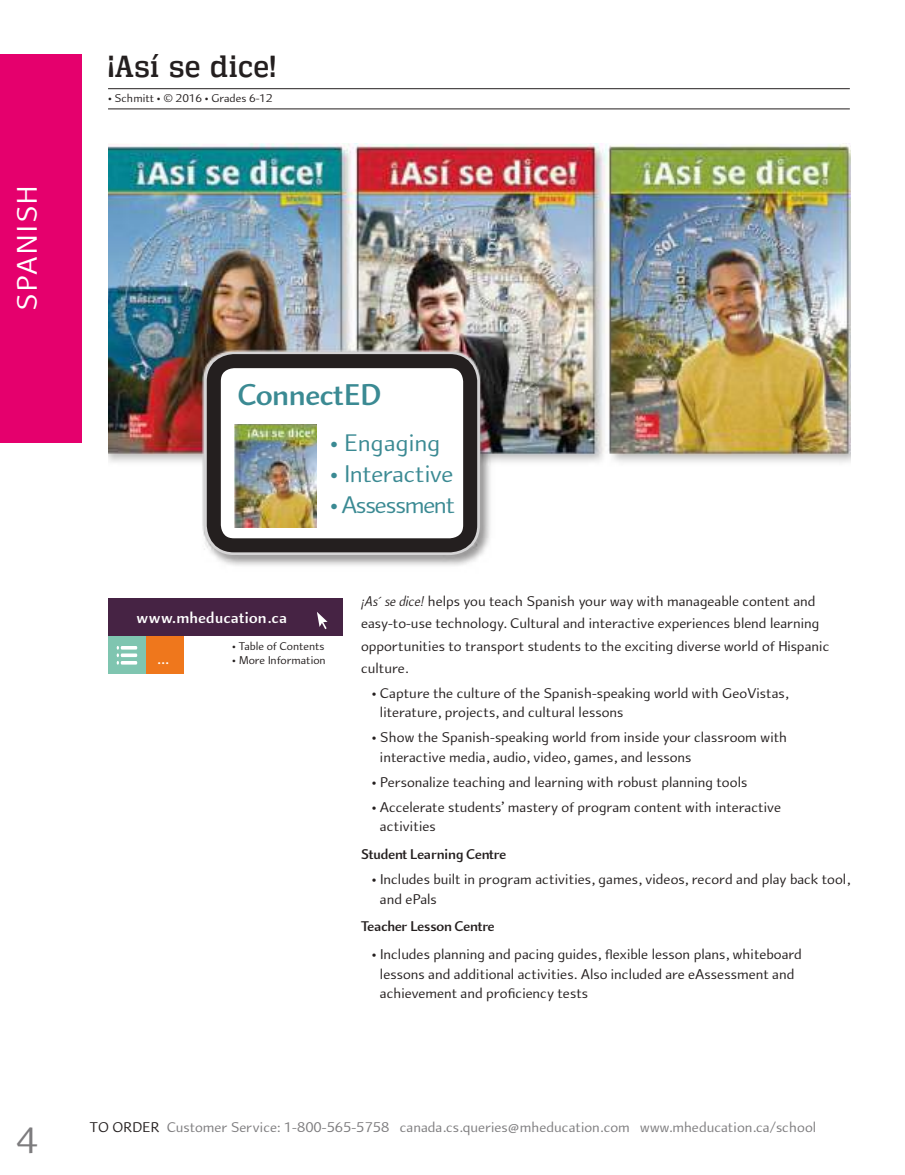
<style>
.page{position:relative;width:905px;height:1175px;background:#fff}
.page>*{position:absolute;margin:0;border:0;box-sizing:border-box;transform-origin:0 0}
.t1{font:39px "Arum Sans";color:#7d7c7e}
.t2{font:700 31.95px "Arum Sans";letter-spacing:-.005em;color:#3b8a93}
.t3{font:30px "Vectipede Rg";letter-spacing:.03em;color:#241f1f}
.t4{font:30px "Arum Sans";letter-spacing:.035em;color:#fff}
.t5{font:25.5px "Arum Sans";letter-spacing:-.01em;color:#3b8a93}
.t6{font:25.5px "Arum Sans";letter-spacing:-.04em;color:#3b8a93}
.t7{font:18px "Arum Sans";color:#fff}
.t8{font:700 16.5px "Arum Sans";letter-spacing:.02em;color:#fff}
.t9{font:15px/19.5px "Arum Sans";color:#241f1f}
.t10{font:15px "Arum Sans";color:#7d7c7e}
.t11{font:700 15px "Arum Sans";color:#241f1f}
.t12{font:12px "Arum Sans";color:#241f1f}
.s1{font-style:italic}
.s2{color:#241f1f}
</style>
<div class="page">
<div style="left:0;top:54px;width:81px;height:389px;background:#e5006d"></div>
<img style="left:108px;top:143px;width:742px;height:320px">
<hr style="left:108px;top:88px;width:741px;height:1px;background:#241f1f">
<hr style="left:108px;top:108px;width:741px;height:1px;background:#241f1f">
<div style="left:108px;top:598px;width:235px;height:38px;background:#462344"></div>
<div style="left:108px;top:636px;width:38px;height:38px;background:#7fc5b0"></div>
<div style="left:146px;top:636px;width:38px;height:38px;background:#ef771c"></div>
<svg style="left:117px;top:646px;width:20px;height:18px"></svg>
<svg style="left:317px;top:612px;width:10px;height:17px"></svg>
<div style="left:202px;top:350px;width:290px;height:218px;background:#241f1f;opacity:.25"></div>
<div style="left:204px;top:352px;width:276px;height:203px;border:19px solid #d5d4d5;border-radius:20px"></div>
<div style="left:214px;top:361px;width:256px;height:184px;background:#fff;border-radius:20px"></div>
<div style="left:207px;top:354px;width:270px;height:198px;border:14px solid #241f1f;border-radius:20px"></div>
<img style="left:234px;top:424px;width:83px;height:103px">
<h3 class="t4" style="left:10px;top:311px;width:128px;rotate:-90deg">SPANISH</h3>
<h3 class="t3" style="left:108px;top:48px;width:169px">¡Así se dice!</h3>
<p class="t12" style="left:108px;top:91px;width:166px">• Schmitt • © 2016 • Grades 6-12</p>
<h2 class="t2" style="left:237px;top:376px;width:145px">ConnectED</h2>
<h3 class="t5" style="left:330px;top:428px;width:112px">• Engaging</h3>
<h3 class="t5" style="left:330px;top:459px;width:125px">• Interactive</h3>
<h3 class="t6" style="left:330px;top:490px;width:126px">• Assessment</h3>
<p class="t8" style="left:137px;top:607px;width:152px">www.mheducation.ca</p>
<p class="t7" style="left:156px;top:647px;width:14px">...</p>
<p class="t12" style="left:232px;top:639px;width:94px">• Table of Contents</p>
<p class="t12" style="left:232px;top:653px;width:95px">• More Information</p>
<p class="t9" style="left:361px;top:589px;width:470px;line-height:22.5px"><span class="s1">¡Así se dice!</span> helps you teach Spanish your way with manageable content and easy-to-use technology. Cultural and interactive experiences blend learning opportunities to transport students to the exciting diverse world of Hispanic culture.</p>
<p class="t9" style="left:380px;top:683px;width:410px;text-indent:-8px">• Capture the culture of the Spanish-speaking world with GeoVistas, literature, projects, and cultural lessons</p>
<p class="t9" style="left:380px;top:728px;width:408px;text-indent:-8px">• Show the Spanish-speaking world from inside your classroom with interactive media, audio, video, games, and lessons</p>
<p class="t9" style="left:372px;top:772px;width:377px">• Personalize teaching and learning with robust planning tools</p>
<p class="t9" style="left:380px;top:797px;width:402px;text-indent:-8px">• Accelerate students’ mastery of program content with interactive activities</p>
<p class="t11" style="left:361px;top:845px;width:146px">Student Learning Centre</p>
<p class="t9" style="left:380px;top:869px;width:471px;text-indent:-8px">• Includes built in program activities, games, videos, record and play back tool, and ePals</p>
<p class="t11" style="left:361px;top:917px;width:135px">Teacher Lesson Centre</p>
<p class="t9" style="left:380px;top:945px;width:423px;text-indent:-8px">• Includes planning and pacing guides, flexible lesson plans, whiteboard lessons and additional activities. Also included are eAssessment and achievement and proficiency tests</p>
<h1 class="t1" style="left:16px;top:1118px;width:23px">4</h1>
<p class="t10" style="left:90px;top:1118px;width:727px"><span class="s2">TO ORDER</span> Customer Service: 1-800-565-5758 canada.cs.queries@mheducation.com www.mheducation.ca/school</p>
</div>
